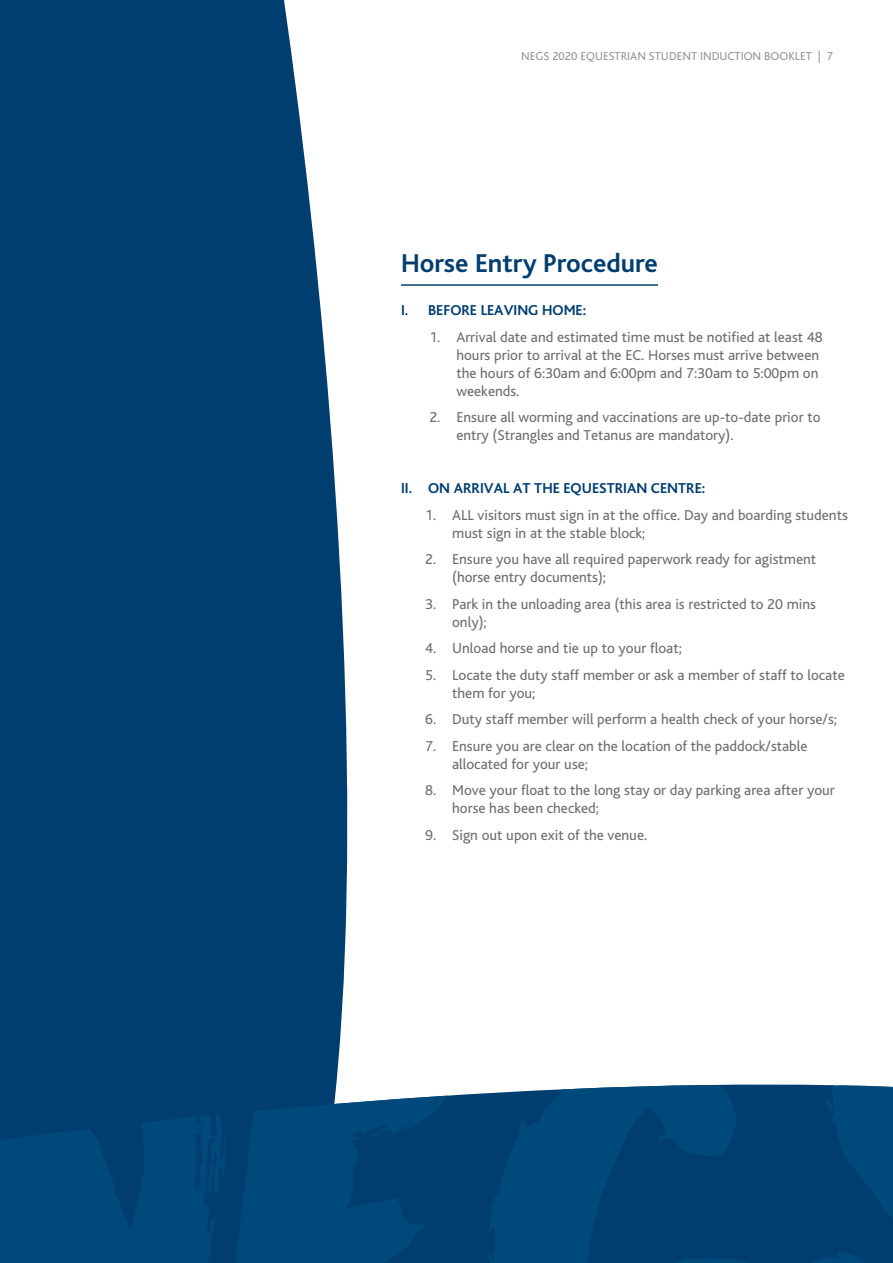
<style>
.page{position:relative;width:893px;height:1263px;background:#fff}
.page>*{position:absolute;margin:0;border:0;box-sizing:border-box;transform-origin:0 0}
.t1{font:700 27px "Bliss";color:#003e70}
.t2{font:15px/18px "Bliss";color:#6d6e71}
.t3{font:700 15px "Bliss";color:#003e70}
.t4{font:12px "Bliss";color:#939598}
</style>
<div class="page">
<div style="left:0;top:0;width:348px;height:995px;background:#003e70"></div>
<hr style="left:401px;top:284px;width:257px;height:2px;background:#003e70">
<div style="left:0;top:995px;width:343px;height:35px;background:#003e70"></div>
<svg style="left:0;top:1030px;width:893px;height:233px"></svg>
<p class="t4" style="left:521px;top:50px;width:313px">NEGS 2020 EQUESTRIAN STUDENT INDUCTION BOOKLET | 7</p>
<h1 class="t1" style="left:401px;top:249px;width:258px">Horse Entry Procedure</h1>
<p class="t3" style="left:401px;top:302px;width:187px">I. BEFORE LEAVING HOME:</p>
<p class="t2" style="left:456px;top:328px;width:368px;text-indent:-27px">1. Arrival date and estimated time must be notified at least 48 hours prior to arrival at the EC. Horses must arrive between the hours of 6:30am and 6:00pm and 7:30am to 5:00pm on weekends.</p>
<p class="t2" style="left:456px;top:408px;width:366px;text-indent:-27px">2. Ensure all worming and vaccinations are up-to-date prior to entry (Strangles and Tetanus are mandatory).</p>
<p class="t3" style="left:401px;top:480px;width:306px">II. ON ARRIVAL AT THE EQUESTRIAN CENTRE:</p>
<p class="t2" style="left:452px;top:506px;width:397px;text-indent:-27px">1. ALL visitors must sign in at the office. Day and boarding students must sign in at the stable block;</p>
<p class="t2" style="left:452px;top:550px;width:366px;text-indent:-27px">2. Ensure you have all required paperwork ready for agistment (horse entry documents);</p>
<p class="t2" style="left:452px;top:595px;width:365px;text-indent:-27px">3. Park in the unloading area (this area is restricted to 20 mins only);</p>
<p class="t2" style="left:425px;top:639px;width:258px">4. Unload horse and tie up to your float;</p>
<p class="t2" style="left:452px;top:666px;width:394px;text-indent:-27px">5. Locate the duty staff member or ask a member of staff to locate them for you;</p>
<p class="t2" style="left:425px;top:710px;width:413px">6. Duty staff member will perform a health check of your horse/s;</p>
<p class="t2" style="left:452px;top:737px;width:357px;text-indent:-27px">7. Ensure you are clear on the location of the paddock/stable allocated for your use;</p>
<p class="t2" style="left:452px;top:781px;width:384px;text-indent:-27px">8. Move your float to the long stay or day parking area after your horse has been checked;</p>
<p class="t2" style="left:425px;top:826px;width:224px">9. Sign out upon exit of the venue.</p>
</div>
